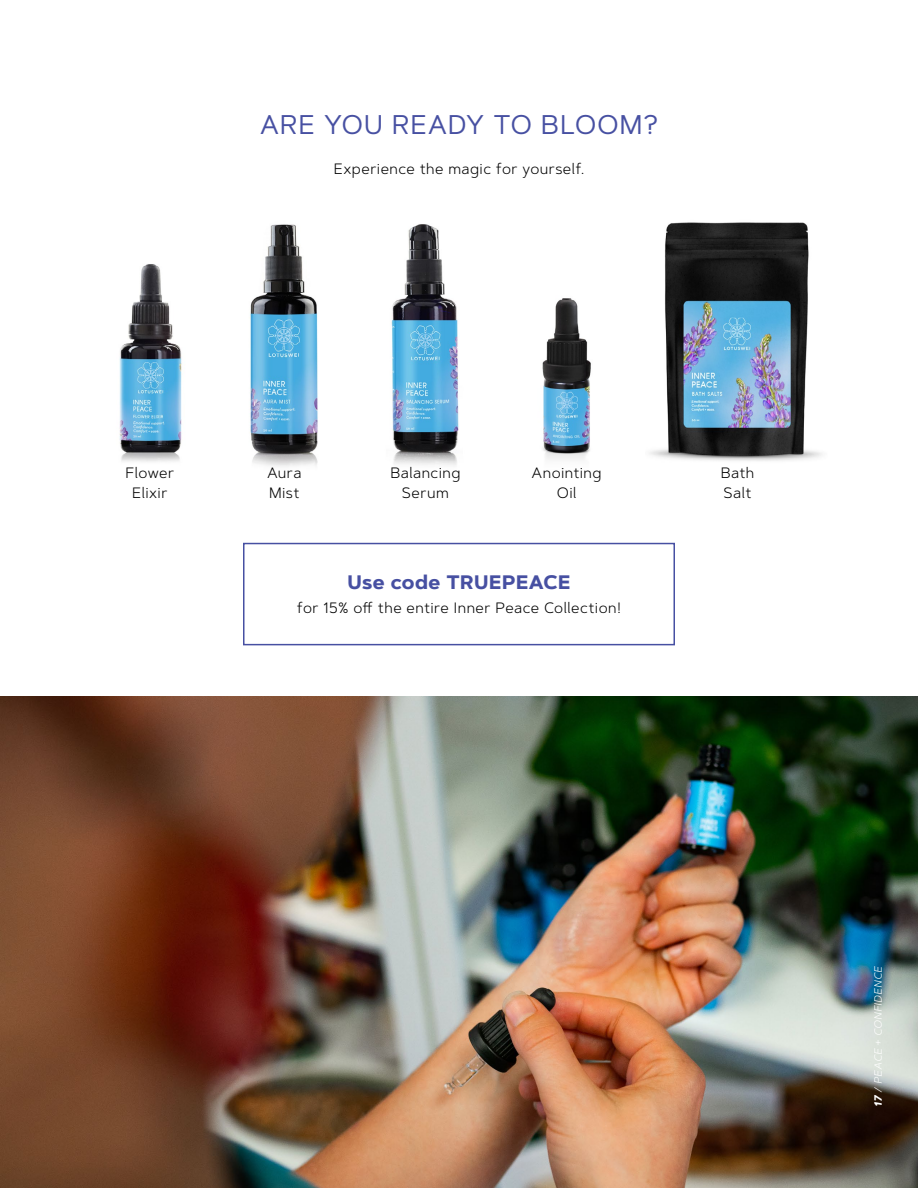
<style>
.page{position:relative;width:918px;height:1188px;background:#fff}
.page>*{position:absolute;margin:0;border:0;box-sizing:border-box;transform-origin:0 0}
.t1{font:27px "Artegra Sans";letter-spacing:.02em;color:#4750a2}
.t2{font:700 19.5px "Artegra Sans";letter-spacing:.02em;color:#4750a2}
.t3{font:300 15px/19.5px "Artegra Sans";letter-spacing:.03em;color:#000;text-align:center}
.t4{font:italic 300 10.5px "Artegra Sans";color:#fff}
.s1{font-weight:700}
</style>
<div class="page">
<img style="left:542px;top:298px;width:49px;height:162px">
<img style="left:649px;top:222px;width:173px;height:239px">
<img style="left:391px;top:224px;width:68px;height:241px">
<img style="left:119px;top:264px;width:63px;height:198px">
<img style="left:250px;top:224px;width:68px;height:243px">
<img style="left:0;top:697px;width:918px;height:491px">
<div style="left:243px;top:543px;width:432px;height:102px;border:2px solid #4750a2"></div>
<h1 class="t1" style="left:260px;top:106px;width:400px">ARE YOU READY TO BLOOM?</h1>
<p class="t3" style="left:334px;top:159px;width:252px">Experience the magic for yourself.</p>
<p class="t3" style="left:126px;top:463px;width:50px">Flower<br>Elixir</p>
<p class="t3" style="left:267px;top:463px;width:36px;text-align:left">Aura<br>Mist</p>
<p class="t3" style="left:390px;top:463px;width:72px">Balancing<br>Serum</p>
<p class="t3" style="left:532px;top:463px;width:72px">Anointing<br>Oil</p>
<p class="t3" style="left:721px;top:463px;width:35px;text-align:left">Bath<br>Salt</p>
<h2 class="t2" style="left:347px;top:568px;width:225px">Use code TRUEPEACE</h2>
<p class="t3" style="left:297px;top:598px;width:326px">for 15% off the entire Inner Peace Collection!</p>
<p class="t4" style="left:871px;top:1107px;width:142px;rotate:-90deg"><span class="s1">17</span> / PEACE + CONFIDENCE</p>
</div>
